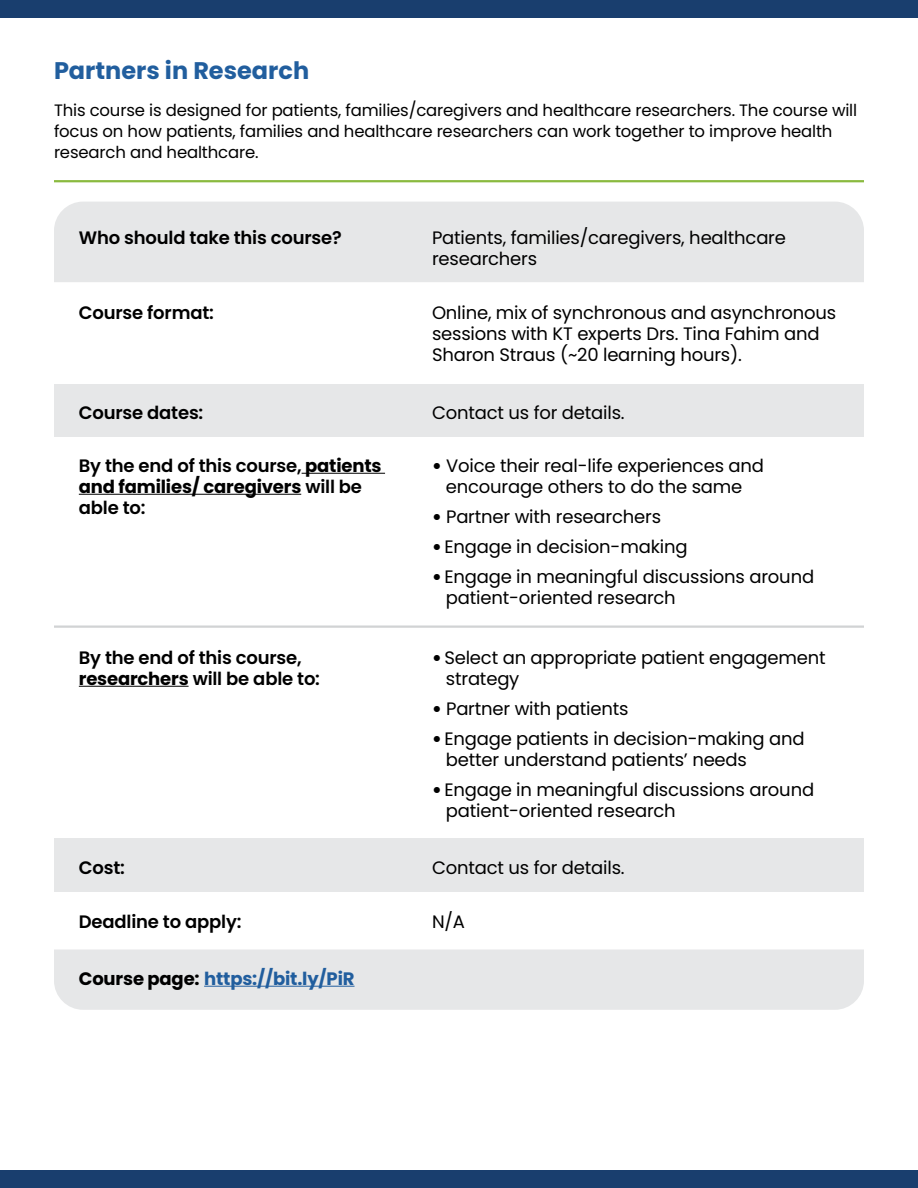
<style>
.page{position:relative;width:918px;height:1188px;background:#fff}
.page>*{position:absolute;margin:0;border:0;box-sizing:border-box;transform-origin:0 0}
.t1{font:700 24px "Poppins";color:#215e9e}
.t2{font:18px/21px "Poppins";letter-spacing:-.01em;color:#000}
.t3{font:600 18px/21px "Poppins";letter-spacing:-.01em;color:#000}
.t4{font:700 18px "Poppins";letter-spacing:-.01em;color:#215e9e}
.t5{font:16.5px/21px "Poppins";letter-spacing:-.01em;color:#000}
.s1{font-weight:700}
.s2{font-weight:900}
.s3{color:#000}
</style>
<div class="page">
<div style="left:0;top:1171px;width:918px;height:17px;background:#193e6e"></div>
<div style="left:0;top:0;width:918px;height:17px;background:#193e6e"></div>
<div style="left:54px;top:949px;width:810px;height:61px;background:#e6e7e8"></div>
<div style="left:54px;top:201px;width:810px;height:81px;background:#e6e7e8"></div>
<div style="left:54px;top:384px;width:810px;height:52px;background:#e6e7e8"></div>
<div style="left:54px;top:838px;width:810px;height:54px;background:#e6e7e8"></div>
<hr style="left:302px;top:473px;width:83px;height:1px;background:#000">
<hr style="left:79px;top:494px;width:222px;height:1px;background:#000">
<hr style="left:204px;top:986px;width:151px;height:1px;background:#215e9e">
<hr style="left:54px;top:180px;width:810px;height:2px;background:#8aba3f">
<hr style="left:79px;top:686px;width:110px;height:1px;background:#000">
<hr style="left:54px;top:626px;width:810px;height:2px;background:#d1d3d4">
<h1 class="t1" style="left:54px;top:57px;width:257px">Partners in Research</h1>
<p class="t5" style="left:54px;top:100px;width:805px">This course is designed for patients, families/caregivers and healthcare researchers. The course will focus on how patients, families and healthcare researchers can work together to improve health research and healthcare.</p>
<p class="t3" style="left:79px;top:227px;width:264px">Who should take this course?</p>
<p class="t2" style="left:432px;top:227px;width:356px">Patients, families/caregivers, healthcare researchers</p>
<p class="t3" style="left:79px;top:302px;width:137px">Course format:</p>
<p class="t2" style="left:432px;top:302px;width:406px">Online, mix of synchronous and asynchronous sessions with KT experts Drs. Tina Fahim and<br>Sharon Straus (~20 learning hours).</p>
<p class="t3" style="left:79px;top:403px;width:126px">Course dates:</p>
<p class="t2" style="left:432px;top:403px;width:194px">Contact us for details.</p>
<p class="t3" style="left:79px;top:455px;width:304px">By the end of this course, <span class="s1">patients and families/ caregivers</span> will be able to:</p>
<p class="t2" style="left:432px;top:455px;width:334px;text-align:center"><span class="s2">•</span> Voice their real-life experiences and encourage others to do the same</p>
<p class="t2" style="left:432px;top:506px;width:231px"><span class="s2">•</span> Partner with researchers</p>
<p class="t2" style="left:432px;top:536px;width:257px"><span class="s2">•</span> Engage in decision-making</p>
<p class="t2" style="left:446px;top:566px;width:370px;text-indent:-14px"><span class="s2">•</span> Engage in meaningful discussions around patient-oriented research</p>
<p class="t3" style="left:79px;top:647px;width:243px">By the end of this course, <span class="s1">researchers</span> will be able to:</p>
<p class="t2" style="left:446px;top:647px;width:381px;text-indent:-14px"><span class="s2">•</span> Select an appropriate patient engagement strategy</p>
<p class="t2" style="left:432px;top:698px;width:198px"><span class="s2">•</span> Partner with patients</p>
<p class="t2" style="left:446px;top:728px;width:360px;text-indent:-14px"><span class="s2">•</span> Engage patients in decision-making and better understand patients’ needs</p>
<p class="t2" style="left:446px;top:779px;width:370px;text-indent:-14px"><span class="s2">•</span> Engage in meaningful discussions around patient-oriented research</p>
<p class="t3" style="left:79px;top:858px;width:48px">Cost:</p>
<p class="t2" style="left:432px;top:858px;width:194px">Contact us for details.</p>
<p class="t3" style="left:79px;top:911px;width:164px">Deadline to apply:</p>
<p class="t2" style="left:432px;top:911px;width:34px">N/A</p>
<p class="t4" style="left:79px;top:968px;width:277px"><span class="s3">Course page:</span> https://bit.ly/PiR</p>
</div>
